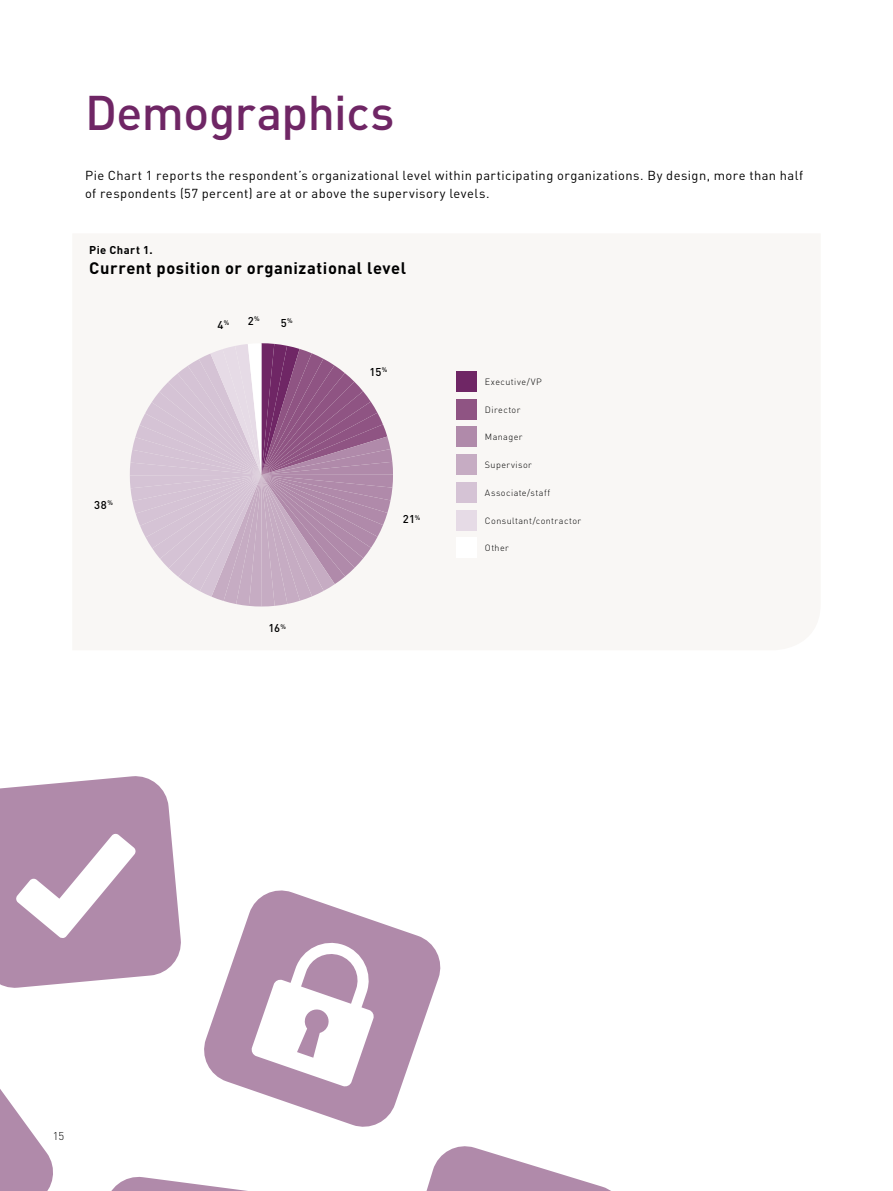
<style>
.page{position:relative;width:893px;height:1191px;background:#fff}
.page>*{position:absolute;margin:0;border:0;box-sizing:border-box;transform-origin:0 0}
.t1{font:500 48px "DIN Pro";letter-spacing:-.01em;color:#6f2665}
.t2{font:700 16.5px "DIN Pro";letter-spacing:.035em;color:#000}
.t3{font:12.9px/18px "DIN Pro";letter-spacing:.035em;color:#000}
.t4{font:500 11.25px "DIN Pro";letter-spacing:.015em;color:#000}
.t5{font:700 11.25px "DIN Pro";letter-spacing:.04em;color:#000}
.t6{font:300 11.25px "DIN Pro";color:#000}
.t7{font:300 9px "DIN Pro";letter-spacing:.05em;color:#000}
</style>
<div class="page">
<svg style="left:0;top:776px;width:611px;height:415px"></svg>
<div style="left:456px;top:371px;width:20px;height:20px;background:#6f2665"></div>
<div style="left:456px;top:399px;width:20px;height:20px;background:#8f5483"></div>
<div style="left:456px;top:427px;width:20px;height:20px;background:#b08aaa"></div>
<div style="left:456px;top:454px;width:20px;height:21px;background:#c6acc3"></div>
<div style="left:456px;top:482px;width:20px;height:20px;background:#d5c3d5"></div>
<div style="left:456px;top:510px;width:20px;height:20px;background:#e6dbe6"></div>
<svg style="left:130px;top:343px;width:263px;height:263px"></svg>
<h1 class="t1" style="left:85px;top:80px;width:311px">Demographics</h1>
<p class="t3" style="left:85px;top:166px;width:719px">Pie Chart 1 reports the respondent’s organizational level within participating organizations. By design, more than half of respondents (57 percent) are at or above the supervisory levels.</p>
<p class="t5" style="left:89px;top:242px;width:65px">Pie Chart 1.</p>
<p class="t2" style="left:89px;top:256px;width:318px">Current position or organizational level</p>
<p class="t4" style="left:94px;top:497px;width:20px">38<sup>%</sup></p>
<p class="t4" style="left:218px;top:317px;width:13px">4<sup>%</sup></p>
<p class="t4" style="left:248px;top:313px;width:14px">2<sup>%</sup></p>
<p class="t4" style="left:281px;top:315px;width:14px">5<sup>%</sup></p>
<p class="t4" style="left:268px;top:620px;width:19px">16<sup>%</sup></p>
<p class="t4" style="left:369px;top:364px;width:20px">15<sup>%</sup></p>
<p class="t4" style="left:403px;top:512px;width:19px">21<sup>%</sup></p>
<p class="t7" style="left:485px;top:375px;width:59px">Executive/VP</p>
<p class="t7" style="left:485px;top:403px;width:37px">Director</p>
<p class="t7" style="left:485px;top:431px;width:39px">Manager</p>
<p class="t7" style="left:485px;top:459px;width:49px">Supervisor</p>
<p class="t7" style="left:485px;top:486px;width:67px">Associate/staff</p>
<p class="t7" style="left:485px;top:514px;width:98px">Consultant/contractor</p>
<p class="t7" style="left:485px;top:542px;width:26px">Other</p>
<p class="t6" style="left:53px;top:1128px;width:13px">15</p>
</div>
